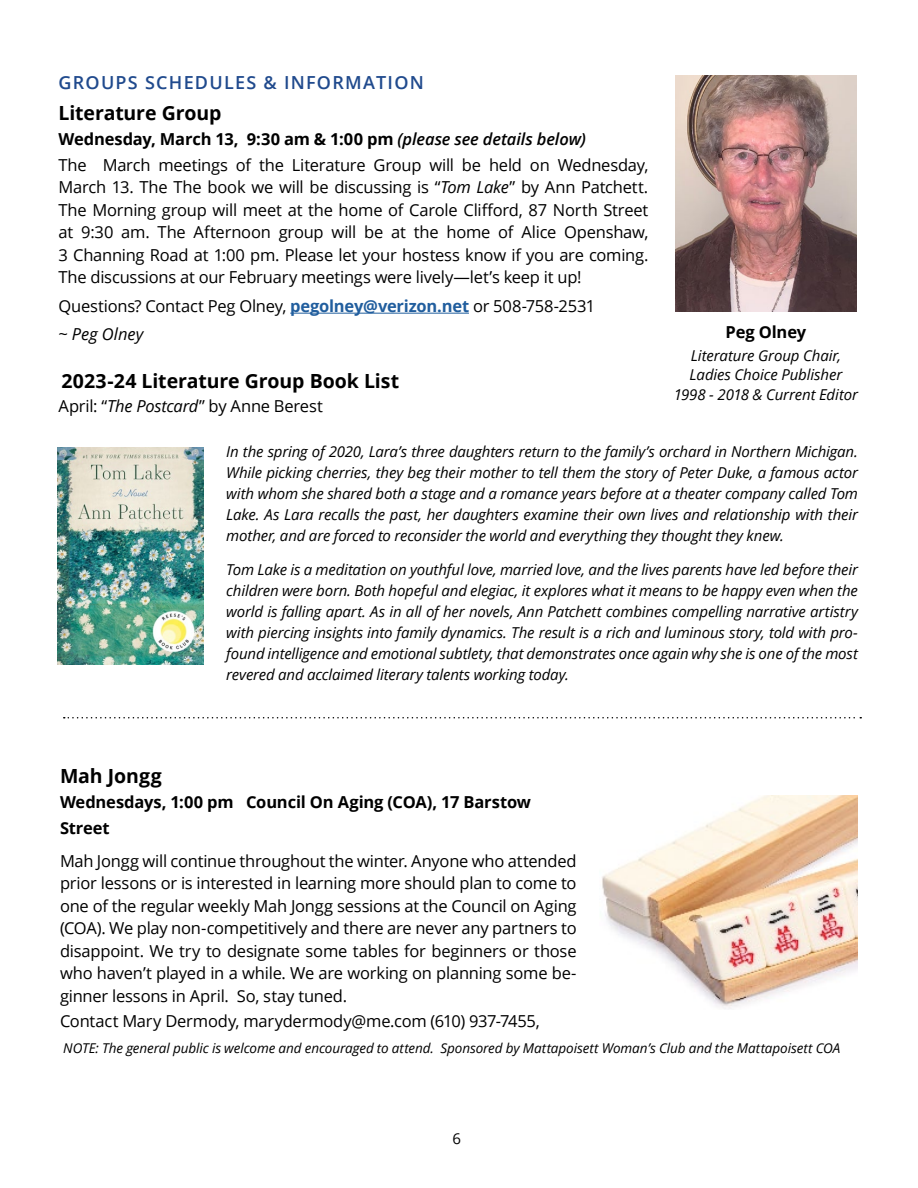
<style>
.page{position:relative;width:918px;height:1188px;background:#fff}
.page>*{position:absolute;margin:0;border:0;box-sizing:border-box;transform-origin:0 0}
.t1{font:700 19.5px "Open Sans";letter-spacing:-.005em;color:#000}
.t2{font:600 18px "Open Sans";letter-spacing:.07em;color:#204a8d}
.t3{font:16.5px/22.5px "Open Sans";letter-spacing:-.015em;color:#000}
.t4{font:700 16.5px/25.5px "Open Sans";letter-spacing:-.01em;color:#000}
.t5{font:italic 15px/21px "Open Sans";letter-spacing:-.01em;color:#000;text-align:justify}
.t6{font:15px "Open Sans";color:#000}
.t7{font:italic 13.5px "Open Sans";letter-spacing:-.005em;color:#000}
.s1{font-weight:700}
.s2{font-weight:600;font-style:italic}
.s3{font-style:italic}
.s4{font-weight:700;color:#215e9e}
</style>
<div class="page">
<img style="left:675px;top:75px;width:181px;height:237px">
<hr style="left:290px;top:313px;width:179px;height:1px;background:#215e9e">
<img style="left:57px;top:447px;width:147px;height:218px">
<svg style="left:64px;top:717px;width:797px;height:1px"></svg>
<img style="left:602px;top:795px;width:256px;height:214px">
<p class="t2" style="left:58px;top:70px;width:367px">GROUPS SCHEDULES &amp; INFORMATION</p>
<p class="t1" style="left:58px;top:99px;width:165px">Literature Group</p>
<p class="t3" style="left:58px;top:126px;width:591px;line-height:25.5px"><span class="s1">Wednesday, March 13, 9:30 am &amp; 1:00 pm</span> <span class="s2">(please see details below)<br></span>The March meetings of the Literature Group will be held on Wednesday,</p>
<p class="t3" style="left:58px;top:176px;width:591px;text-align:justify">March 13. The The book we will be discussing is “<span class="s3">Tom Lake</span>” by Ann Patchett.<br>The Morning group will meet at the home of Carole Clifford, 87 North Street at 9:30 am. The Afternoon group will be at the home of Alice Openshaw, 3 Channing Road at 1:00 pm. Please let your hostess know if you are coming.<br>The discussions at our February meetings were lively—let’s keep it up!</p>
<p class="t3" style="left:58px;top:291px;width:538px;line-height:28.5px">Questions? Contact Peg Olney, <span class="s4">pegolney@verizon.net</span> or 508-758-2531 <span class="s3">~ Peg Olney</span></p>
<p class="t1" style="left:62px;top:368px;width:339px">2023-24 Literature Group Book List</p>
<p class="t3" style="left:58px;top:394px;width:266px">April: “<span class="s3">The Postcard</span>” by Anne Berest</p>
<p class="t4" style="left:726px;top:319px;width:82px">Peg Olney</p>
<p class="t5" style="left:674px;top:345px;width:186px;line-height:19.5px;text-align:center">Literature Group Chair,<br>Ladies Choice Publisher<br>1998 - 2018 &amp; Current Editor</p>
<p class="t5" style="left:226px;top:441px;width:633px">In the spring of 2020, Lara’s three daughters return to the family’s orchard in Northern Michigan.<br>While picking cherries, they beg their mother to tell them the story of Peter Duke, a famous actor with whom she shared both a stage and a romance years before at a theater company called Tom Lake. As Lara recalls the past, her daughters examine their own lives and relationship with their mother, and are forced to reconsider the world and everything they thought they knew.</p>
<p class="t5" style="left:226px;top:559px;width:633px">Tom Lake is a meditation on youthful love, married love, and the lives parents have led before their children were born. Both hopeful and elegiac, it explores what it means to be happy even when the world is falling apart. As in all of her novels, Ann Patchett combines compelling narrative artistry with piercing insights into family dynamics. The result is a rich and luminous story, told with pro&shy;found intelligence and emotional subtlety, that demonstrates once again why she is one of the most revered and acclaimed literary talents working today.</p>
<p class="t1" style="left:60px;top:762px;width:103px">Mah Jongg</p>
<p class="t4" style="left:60px;top:789px;width:473px">Wednesdays, 1:00 pm Council On Aging (COA), 17 Barstow<br>Street</p>
<p class="t3" style="left:60px;top:849px;width:518px;text-align:justify">Mah Jongg will continue throughout the winter. Anyone who attended prior lessons or is interested in learning more should plan to come to one of the regular weekly Mah Jongg sessions at the Council on Aging (COA). We play non-competitively and there are never any partners to disappoint. We try to designate some tables for beginners or those who haven’t played in a while. We are working on planning some be&shy;ginner lessons in April. So, stay tuned.</p>
<p class="t3" style="left:60px;top:1010px;width:481px">Contact Mary Dermody, marydermody@me.com (610) 937-7455,</p>
<p class="t7" style="left:63px;top:1039px;width:779px">NOTE: The general public is welcome and encouraged to attend. Sponsored by Mattapoisett Woman’s Club and the Mattapoisett COA</p>
<p class="t6" style="left:452px;top:1128px;width:10px">6</p>
</div>
